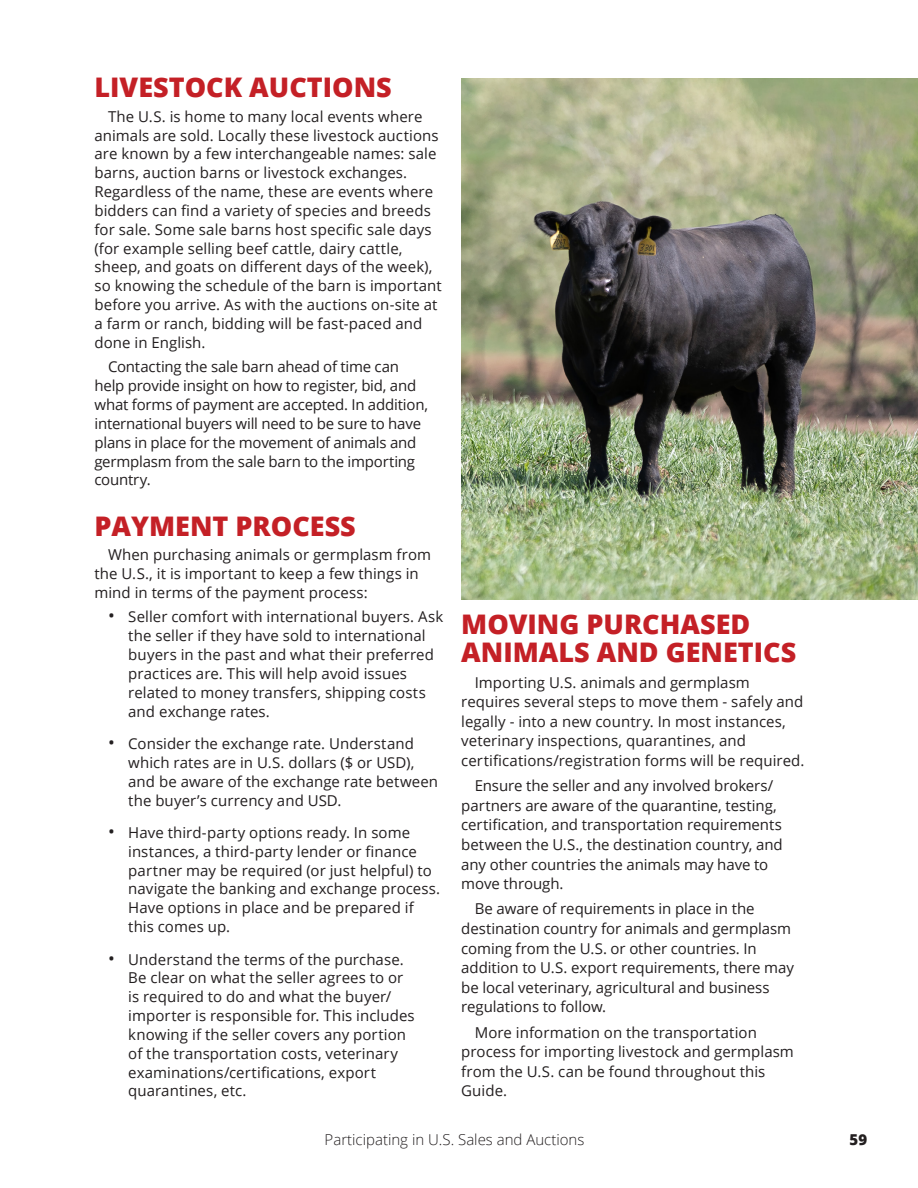
<style>
.page{position:relative;width:918px;height:1188px;background:#fff}
.page>*{position:absolute;margin:0;border:0;box-sizing:border-box;transform-origin:0 0}
.t1{font:800 27px/28.7px "Open Sans";color:#c42026}
.t2{font:15px/18.9px "Open Sans";letter-spacing:.005em;color:#231f20}
.t3{font:15px/18.9px "Open Sans";letter-spacing:-.015em;color:#231f20}
.t4{font:300 15px "Open Sans";color:#231f20}
.t5{font:800 15px "Open Sans";color:#231f20}
.s1{font-size:18px}
</style>
<div class="page">
<img style="left:461px;top:78px;width:457px;height:522px">
<p class="t1" style="left:94px;top:72px;width:299px">LIVESTOCK AUCTIONS</p>
<p class="t2" style="left:94px;top:106px;width:349px;text-indent:14px">The U.S. is home to many local events where animals are sold. Locally these livestock auctions are known by a few interchangeable names: sale barns, auction barns or livestock exchanges.<br>Regardless of the name, these are events where bidders can find a variety of species and breeds for sale. Some sale barns host specific sale days (for example selling beef cattle, dairy cattle, sheep, and goats on different days of the week), so knowing the schedule of the barn is important before you arrive. As with the auctions on-site at a farm or ranch, bidding will be fast-paced and done in English.</p>
<p class="t3" style="left:94px;top:357px;width:335px;text-indent:14px">Contacting the sale barn ahead of time can help provide insight on how to register, bid, and what forms of payment are accepted. In addition, international buyers will need to be sure to have plans in place for the movement of animals and germplasm from the sale barn to the importing country.</p>
<p class="t1" style="left:94px;top:510px;width:263px">PAYMENT PROCESS</p>
<p class="t2" style="left:94px;top:545px;width:338px;text-indent:14px">When purchasing animals or germplasm from the U.S., it is important to keep a few things in mind in terms of the payment process:</p>
<p class="t2" style="left:128px;top:607px;width:316px;text-indent:-20px"><span class="s1">•</span> Seller comfort with international buyers. Ask the seller if they have sold to international buyers in the past and what their preferred practices are. This will help avoid issues related to money transfers, shipping costs and exchange rates.</p>
<p class="t2" style="left:128px;top:734px;width:311px;text-indent:-20px"><span class="s1">•</span> Consider the exchange rate. Understand which rates are in U.S. dollars ($ or USD), and be aware of the exchange rate between the buyer’s currency and USD.</p>
<p class="t2" style="left:128px;top:823px;width:314px;text-indent:-20px"><span class="s1">•</span> Have third-party options ready. In some instances, a third-party lender or finance partner may be required (or just helpful) to navigate the banking and exchange process.<br>Have options in place and be prepared if this comes up.</p>
<p class="t2" style="left:128px;top:949px;width:288px;text-indent:-20px"><span class="s1">•</span> Understand the terms of the purchase.<br>Be clear on what the seller agrees to or is required to do and what the buyer/ importer is responsible for. This includes knowing if the seller covers any portion of the transportation costs, veterinary examinations/certifications, export quarantines, etc.</p>
<p class="t1" style="left:461px;top:608px;width:337px">MOVING PURCHASED<br>ANIMALS AND GENETICS</p>
<p class="t2" style="left:461px;top:672px;width:345px;line-height:19.6px;text-indent:14px">Importing U.S. animals and germplasm requires several steps to move them - safely and legally - into a new country. In most instances, veterinary inspections, quarantines, and certifications/registration forms will be required.</p>
<p class="t2" style="left:461px;top:776px;width:323px;line-height:19.6px;text-indent:14px">Ensure the seller and any involved brokers/ partners are aware of the quarantine, testing, certification, and transportation requirements between the U.S., the destination country, and any other countries the animals may have to move through.</p>
<p class="t2" style="left:461px;top:899px;width:334px;line-height:19.6px;text-indent:14px">Be aware of requirements in place in the destination country for animals and germplasm coming from the U.S. or other countries. In addition to U.S. export requirements, there may be local veterinary, agricultural and business regulations to follow.</p>
<p class="t2" style="left:461px;top:1022px;width:334px;line-height:19.6px;text-indent:14px">More information on the transportation process for importing livestock and germplasm from the U.S. can be found throughout this Guide.</p>
<p class="t4" style="left:325px;top:1130px;width:261px">Participating in U.S. Sales and Auctions</p>
<p class="t5" style="left:850px;top:1129px;width:19px">59</p>
</div>
